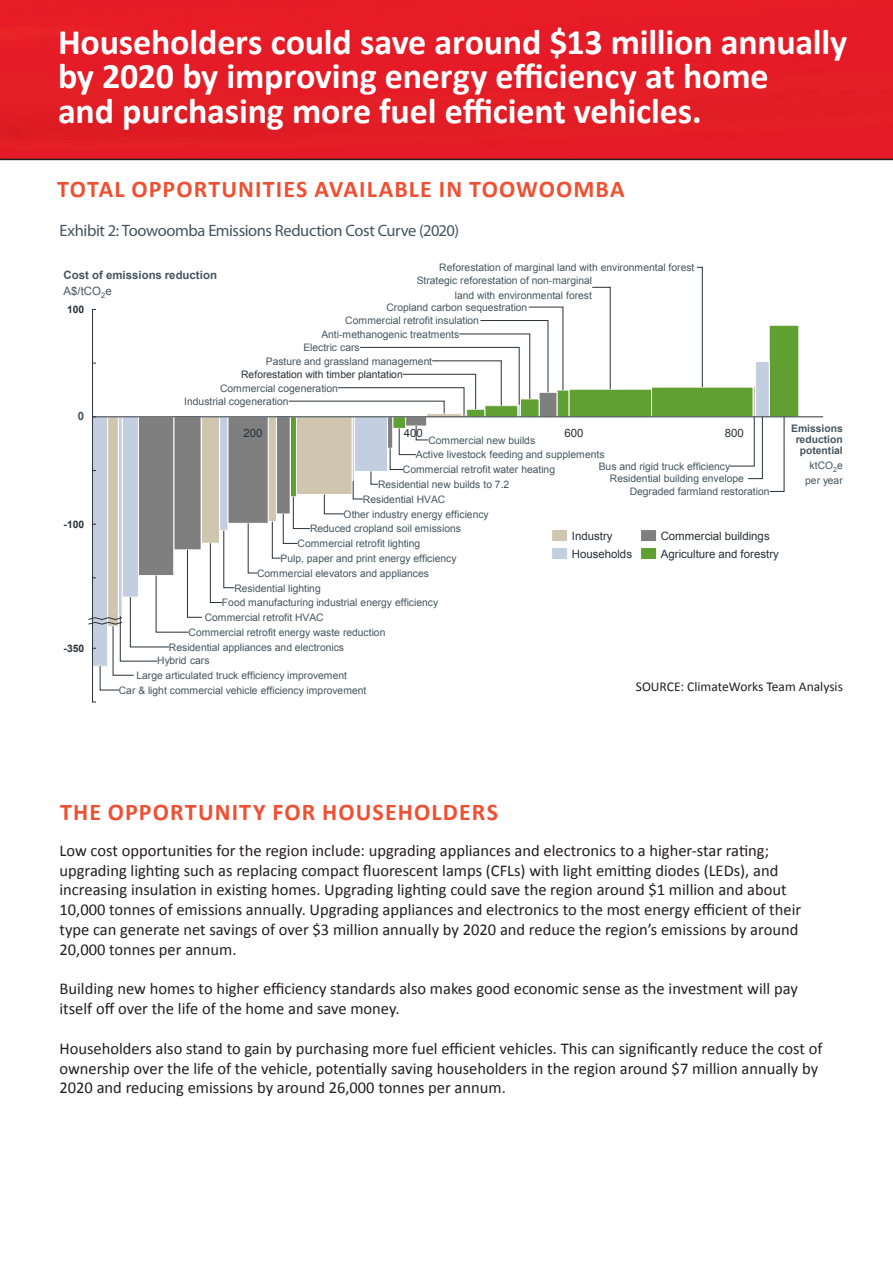
<style>
.page{position:relative;width:893px;height:1263px;background:#fff}
.page>*{position:absolute;margin:0;border:0;box-sizing:border-box;transform-origin:0 0}
.Heading{font:700 36px/34.5px "Calibri";letter-spacing:-.005em;color:#fff}
.Heading-2{font:700 24px "Calibri";letter-spacing:.045em;color:#ef5032}
.t1{font:16.5px/19.8px "Calibri";color:#231f20}
.Sector_subhead{font:16.5px "Myriad Pro";letter-spacing:-.025em;color:#45555f}
.t2{font:13.5px "Calibri";color:#231f20}
.t3{font:11.4px "Arial";color:#283238}
.t4{font:700 11.4px/16.4px "Arial";color:#455660}
.t5{font:10.35px/15px "Arial";color:#455660}
.t6{font:10.35px "Arial";color:#283238}
.t7{font:700 10.35px/11.2px "Arial";color:#455660;text-align:right}
.t8{font:700 10.35px "Arial";color:#283238}
.s1{font-weight:400}
</style>
<div class="page">
<div style="left:0;top:0;width:893px;height:160px;background:#e51c27"></div>
<div style="left:37px;top:1208px;width:59px;height:38px;border:2px solid #fff;border-radius:50%"></div>
<div style="left:107px;top:416px;width:12px;height:211px;background:#d0c5ae"></div>
<div style="left:93px;top:417px;width:15px;height:249px;background:#c3cfe1"></div>
<div style="left:92px;top:416px;width:16px;height:250px;border:1px solid #fff"></div>
<div style="left:405px;top:416px;width:22px;height:10px;background:#7f7f7f"></div>
<div style="left:392px;top:416px;width:14px;height:13px;background:#609f32;border:1px solid #fff"></div>
<div style="left:769px;top:325px;width:30px;height:92px;background:#609f32"></div>
<div style="left:769px;top:325px;width:30px;height:92px;border:1px solid #fff"></div>
<svg style="left:388px;top:417px;width:5px;height:31px"></svg>
<div style="left:354px;top:416px;width:34px;height:56px;background:#c3cfe1;border:1px solid #fff"></div>
<div style="left:352px;top:416px;width:3px;height:65px;background:#c3cfe1;border:1px solid #fff"></div>
<div style="left:569px;top:389px;width:82px;height:28px;background:#609f32"></div>
<div style="left:568px;top:389px;width:84px;height:28px;border:1px solid #fff"></div>
<div style="left:557px;top:390px;width:12px;height:27px;background:#609f32"></div>
<div style="left:296px;top:416px;width:56px;height:79px;background:#d0c5ae;border:1px solid #fff"></div>
<div style="left:755px;top:361px;width:14px;height:56px;background:#c3cfe1"></div>
<div style="left:755px;top:361px;width:15px;height:56px;border:1px solid #fff"></div>
<div style="left:753px;top:386px;width:3px;height:31px;background:#d0c5ae;border:1px solid #fff"></div>
<div style="left:651px;top:387px;width:102px;height:30px;background:#609f32"></div>
<div style="left:290px;top:416px;width:7px;height:81px;background:#609f32;border:1px solid #fff"></div>
<div style="left:276px;top:417px;width:14px;height:97px;background:#7f7f7f"></div>
<div style="left:276px;top:416px;width:15px;height:98px;border:1px solid #fff"></div>
<div style="left:268px;top:416px;width:9px;height:106px;background:#d0c5ae;border:1px solid #fff"></div>
<div style="left:219px;top:416px;width:9px;height:115px;background:#c3cfe1;border:1px solid #fff"></div>
<div style="left:201px;top:416px;width:19px;height:128px;background:#d0c5ae;border:1px solid #fff"></div>
<div style="left:174px;top:417px;width:27px;height:133px;background:#7f7f7f"></div>
<div style="left:173px;top:416px;width:29px;height:134px;border:1px solid #fff"></div>
<div style="left:138px;top:416px;width:36px;height:160px;background:#7f7f7f;border:1px solid #fff"></div>
<div style="left:122px;top:416px;width:17px;height:181px;background:#c3cfe1;border:1px solid #fff"></div>
<svg style="left:118px;top:417px;width:5px;height:132px"></svg>
<div style="left:228px;top:416px;width:41px;height:108px;background:#7f7f7f;border:1px solid #fff"></div>
<hr style="left:92px;top:309px;width:1px;height:393px;background:#283238">
<hr style="left:92px;top:416px;width:731px;height:1px;background:#283238">
<svg style="left:247px;top:523px;width:11px;height:51px"></svg>
<div style="left:640px;top:547px;width:17px;height:13px;background:#609f32;border:1px solid #fff"></div>
<div style="left:640px;top:529px;width:17px;height:13px;background:#7f7f7f;border:1px solid #fff"></div>
<div style="left:551px;top:547px;width:17px;height:13px;background:#c3cfe1;border:1px solid #fff"></div>
<div style="left:551px;top:529px;width:17px;height:13px;background:#d0c5ae;border:1px solid #fff"></div>
<svg style="left:88px;top:549px;width:114px;height:142px"></svg>
<svg style="left:210px;top:530px;width:25px;height:73px"></svg>
<svg style="left:324px;top:494px;width:20px;height:21px"></svg>
<svg style="left:352px;top:480px;width:11px;height:20px"></svg>
<svg style="left:272px;top:496px;width:38px;height:63px"></svg>
<svg style="left:370px;top:471px;width:9px;height:14px"></svg>
<svg style="left:696px;top:266px;width:7px;height:122px"></svg>
<svg style="left:389px;top:425px;width:40px;height:45px"></svg>
<svg style="left:288px;top:306px;width:276px;height:111px"></svg>
<svg style="left:591px;top:287px;width:20px;height:103px"></svg>
<svg style="left:729px;top:416px;width:34px;height:63px"></svg>
<svg style="left:769px;top:416px;width:16px;height:76px"></svg>
<p class="Heading" style="left:58px;top:24px;width:791px">Householders could save around $13 million annually by 2020 by improving energy efficiency at home<br>and purchasing more fuel efficient vehicles.</p>
<p class="Heading-2" style="left:57px;top:173px;width:569px">TOTAL OPPORTUNITIES AVAILABLE IN TOOWOOMBA</p>
<p class="Sector_subhead" style="left:60px;top:221px;width:401px">Exhibit 2: Toowoomba Emissions Reduction Cost Curve (2020)</p>
<p class="t4" style="left:64px;top:267px;width:155px">Cost of emissions reduction<br><span class="s1">A$/tCO</span><sub>2</sub><span class="s1">e</span></p>
<p class="t8" style="left:67px;top:303px;width:19px">100</p>
<p class="t5" style="left:439px;top:260px;width:257px">Reforestation of marginal land with environmental forest</p>
<p class="t5" style="left:417px;top:273px;width:177px;text-align:right">Strategic reforestation of non-marginal land with environmental forest</p>
<p class="t5" style="left:386px;top:300px;width:142px">Cropland carbon sequestration</p>
<p class="t5" style="left:345px;top:313px;width:135px">Commercial retrofit insulation</p>
<p class="t5" style="left:321px;top:327px;width:139px">Anti-methanogenic treatments</p>
<p class="t5" style="left:303px;top:340px;width:58px">Electric cars</p>
<p class="t5" style="left:266px;top:354px;width:168px">Pasture and grassland management</p>
<p class="t6" style="left:241px;top:367px;width:163px">Reforestation with timber plantation</p>
<p class="t4" style="left:78px;top:409px;width:8px">0</p>
<p class="t8" style="left:64px;top:518px;width:22px">-100</p>
<p class="t8" style="left:64px;top:642px;width:22px">-350</p>
<p class="t5" style="left:184px;top:381px;width:155px;line-height:13.5px;text-indent:36px">Commercial cogeneration<br>Industrial cogeneration</p>
<p class="t5" style="left:428px;top:433px;width:108px">Commercial new builds</p>
<p class="t7" style="left:791px;top:423px;width:53px">Emissions reduction potential</p>
<p class="t5" style="left:805px;top:458px;width:39px;text-align:center">ktCO<sub>2</sub>e per year</p>
<p class="t5" style="left:310px;top:521px;width:152px">Reduced cropland soil emissions</p>
<p class="t3" style="left:243px;top:425px;width:21px">200</p>
<p class="t3" style="left:564px;top:425px;width:21px">600</p>
<p class="t3" style="left:404px;top:425px;width:21px">400</p>
<p class="t3" style="left:725px;top:425px;width:21px">800</p>
<p class="t5" style="left:416px;top:447px;width:190px">Active livestock feeding and supplements</p>
<p class="t5" style="left:403px;top:462px;width:154px">Commercial retrofit water heating</p>
<p class="t5" style="left:599px;top:459px;width:133px">Bus and rigid truck efficiency</p>
<p class="t5" style="left:610px;top:471px;width:135px">Residential building envelope</p>
<p class="t5" style="left:378px;top:477px;width:133px">Residential new builds to 7.2</p>
<p class="t5" style="left:630px;top:484px;width:141px">Degraded farmland restoration</p>
<p class="t5" style="left:363px;top:492px;width:84px">Residential HVAC</p>
<p class="t5" style="left:344px;top:507px;width:147px">Other industry energy efficiency</p>
<p class="t5" style="left:298px;top:536px;width:124px">Commercial retrofit lighting</p>
<p class="t3" style="left:661px;top:529px;width:111px">Commercial buildings</p>
<p class="t3" style="left:572px;top:529px;width:42px">Industry</p>
<p class="t3" style="left:661px;top:547px;width:120px">Agriculture and forestry</p>
<p class="t3" style="left:572px;top:547px;width:62px">Households</p>
<p class="t5" style="left:281px;top:551px;width:177px">Pulp, paper and print energy efficiency</p>
<p class="t5" style="left:257px;top:566px;width:173px">Commercial elevators and appliances</p>
<p class="t5" style="left:234px;top:580px;width:88px">Residential lighting</p>
<p class="t5" style="left:222px;top:595px;width:218px">Food manufacturing industrial energy efficiency</p>
<p class="t5" style="left:205px;top:610px;width:120px">Commercial retrofit HVAC</p>
<p class="t5" style="left:189px;top:625px;width:198px">Commercial retrofit energy waste reduction</p>
<p class="t5" style="left:169px;top:640px;width:177px">Residential appliances and electronics</p>
<p class="t5" style="left:157px;top:653px;width:54px">Hybrid cars</p>
<p class="t5" style="left:137px;top:668px;width:212px">Large articulated truck efficiency improvement</p>
<p class="t5" style="left:119px;top:683px;width:249px">Car &amp; light commercial vehicle efficiency improvement</p>
<p class="t2" style="left:636px;top:677px;width:209px">SOURCE: ClimateWorks Team Analysis</p>
<p class="Heading-2" style="left:60px;top:797px;width:439px">THE OPPORTUNITY FOR HOUSEHOLDERS</p>
<p class="t1" style="left:60px;top:840px;width:743px">Low cost opportunities for the region include: upgrading appliances and electronics to a higher-star rating; upgrading lighting such as replacing compact fluorescent lamps (CFLs) with light emitting diodes (LEDs), and increasing insulation in existing homes. Upgrading lighting could save the region around $1 million and about 10,000 tonnes of emissions annually. Upgrading appliances and electronics to the most energy efficient of their type can generate net savings of over $3 million annually by 2020 and reduce the region’s emissions by around 20,000 tonnes per annum.</p>
<p class="t1" style="left:60px;top:979px;width:740px">Building new homes to higher efficiency standards also makes good economic sense as the investment will pay itself off over the life of the home and save money.</p>
<p class="t1" style="left:60px;top:1038px;width:764px">Householders also stand to gain by purchasing more fuel efficient vehicles. This can significantly reduce the cost of ownership over the life of the vehicle, potentially saving householders in the region around $7 million annually by<br>2020 and reducing emissions by around 26,000 tonnes per annum.</p>
</div>
